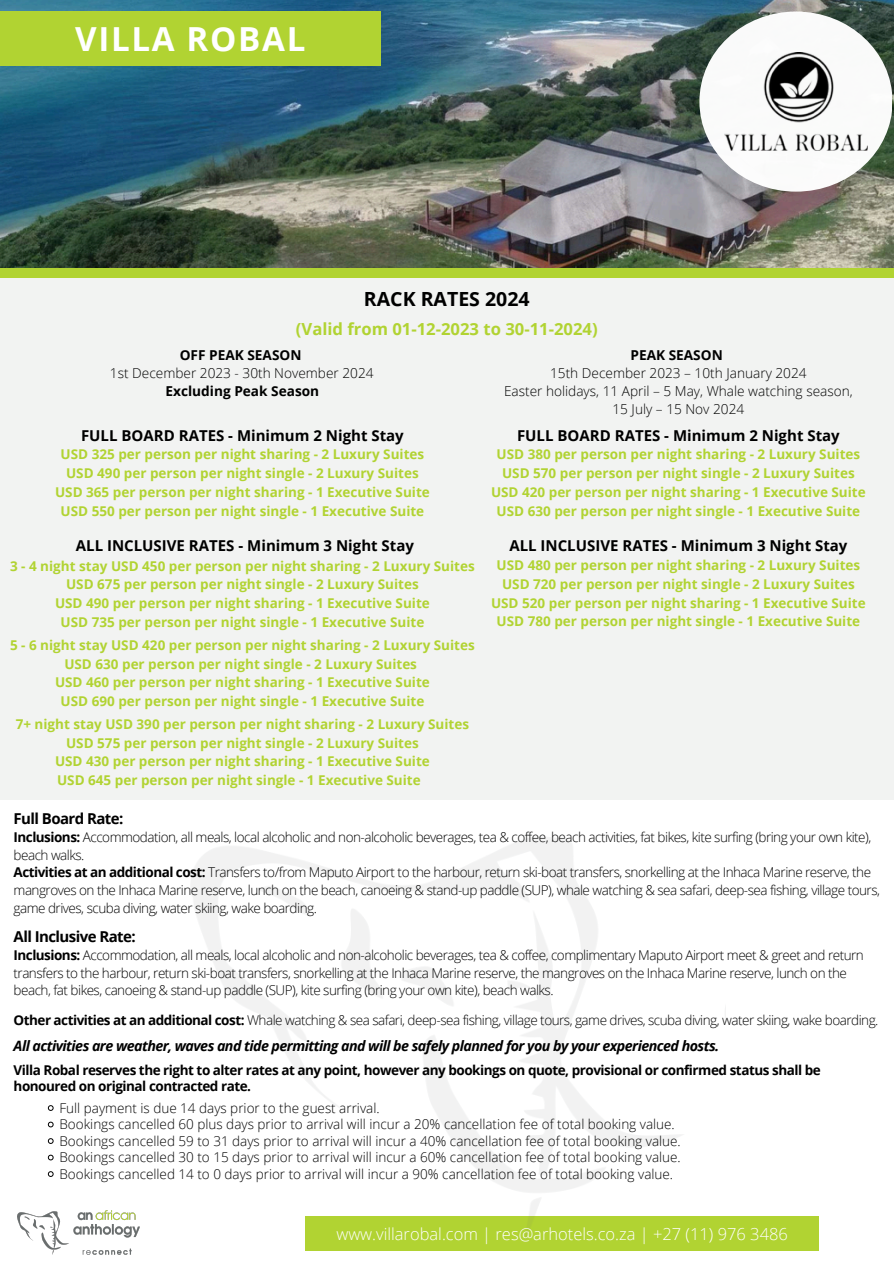
<style>
.page{position:relative;width:894px;height:1264px;background:#fff}
.page>*{position:absolute;margin:0;border:0;box-sizing:border-box;transform-origin:0 0}
.t1{font:700 33.15px "Open Sans";letter-spacing:.05em;color:#fff}
.t2{font:700 19.5px "Open Sans";color:#000}
.t3{font:700 16.65px "Open Sans";color:#b1d332}
.t4{font:300 16.5px "Open Sans";color:#fff}
.t5{font:700 15px "Open Sans";color:#000}
.t6{font:700 15px "Open Sans";letter-spacing:-.04em;color:#000}
.t7{font:italic 700 14.25px "Open Sans";letter-spacing:-.04em;color:#000}
.t8{font:300 13.65px "Open Sans";color:#000}
.t9{font:700 13.65px "Open Sans";color:#000}
.t10{font:700 13.5px/18.8px "Open Sans";color:#b1d332;text-align:center}
.t11{font:300 13.5px/17.7px "Open Sans";letter-spacing:-.035em;color:#000}
.t12{font:300 13.5px "Open Sans";color:#000}
.t13{font:700 13.5px/15.8px "Open Sans";letter-spacing:-.035em;color:#000}
.s1{font-weight:700}
</style>
<div class="page">
<div style="left:0;top:278px;width:893px;height:522px;background:#f2f3f2"></div>
<img style="left:0;top:0;width:893px;height:268px">
<div style="left:0;top:269px;width:893px;height:9px;background:#b1d332"></div>
<div style="left:0;top:12px;width:380px;height:54px;background:#b1d332"></div>
<img style="left:18px;top:1210px;width:121px;height:43px">
<div style="left:305px;top:1216px;width:513px;height:35px;background:#b1d332"></div>
<svg style="left:48px;top:1105px;width:5px;height:5px"></svg>
<svg style="left:48px;top:1121px;width:5px;height:6px"></svg>
<svg style="left:48px;top:1138px;width:5px;height:5px"></svg>
<svg style="left:48px;top:1154px;width:5px;height:6px"></svg>
<svg style="left:48px;top:1171px;width:5px;height:5px"></svg>
<div style="left:699px;top:12px;width:193px;height:180px;background:#fff;border-radius:50%"></div>
<img style="left:724px;top:53px;width:143px;height:98px">
<p class="t1" style="left:75px;top:16px;width:232px">VILLA ROBAL</p>
<h3 class="t2" style="left:364px;top:285px;width:167px">RACK RATES 2024</h3>
<h2 class="t3" style="left:296px;top:317px;width:303px">(Valid from 01-12-2023 to 30-11-2024)</h2>
<p class="t9" style="left:180px;top:345px;width:123px">OFF PEAK SEASON</p>
<p class="t8" style="left:110px;top:363px;width:265px">1st December 2023 - 30th November 2024</p>
<p class="t9" style="left:165px;top:381px;width:155px">Excluding Peak Season</p>
<h5 class="t5" style="left:81px;top:424px;width:324px">FULL BOARD RATES - Minimum 2 Night Stay</h5>
<h5 class="t10" style="left:55px;top:444px;width:376px">USD 325 per person per night sharing - 2 Luxury Suites USD 490 per person per night single - 2 Luxury Suites USD 365 per person per night sharing - 1 Executive Suite USD 550 per person per night single - 1 Executive Suite</h5>
<p class="t9" style="left:630px;top:345px;width:94px">PEAK SEASON</p>
<p class="t8" style="left:550px;top:363px;width:258px">15th December 2023 – 10th January 2024</p>
<p class="t8" style="left:504px;top:381px;width:350px">Easter holidays, 11 April – 5 May, Whale watching season,</p>
<p class="t8" style="left:612px;top:399px;width:133px">15 July – 15 Nov 2024</p>
<h5 class="t5" style="left:517px;top:424px;width:324px">FULL BOARD RATES - Minimum 2 Night Stay</h5>
<h5 class="t10" style="left:491px;top:444px;width:376px">USD 380 per person per night sharing - 2 Luxury Suites USD 570 per person per night single - 2 Luxury Suites USD 420 per person per night sharing - 1 Executive Suite USD 630 per person per night single - 1 Executive Suite</h5>
<h5 class="t5" style="left:509px;top:535px;width:339px">ALL INCLUSIVE RATES - Minimum 3 Night Stay</h5>
<h5 class="t10" style="left:491px;top:555px;width:376px">USD 480 per person per night sharing - 2 Luxury Suites USD 720 per person per night single - 2 Luxury Suites USD 520 per person per night sharing - 1 Executive Suite USD 780 per person per night single - 1 Executive Suite</h5>
<h5 class="t5" style="left:76px;top:535px;width:339px">ALL INCLUSIVE RATES - Minimum 3 Night Stay</h5>
<h5 class="t10" style="left:10px;top:556px;width:466px">3 - 4 night stay USD 450 per person per night sharing - 2 Luxury Suites USD 675 per person per night single - 2 Luxury Suites<br>USD 490 per person per night sharing - 1 Executive Suite<br>USD 735 per person per night single - 1 Executive Suite</h5>
<h5 class="t10" style="left:10px;top:635px;width:466px">5 - 6 night stay USD 420 per person per night sharing - 2 Luxury Suites USD 630 per person per night single - 2 Luxury Suites<br>USD 460 per person per night sharing - 1 Executive Suite<br>USD 690 per person per night single - 1 Executive Suite</h5>
<h5 class="t10" style="left:16px;top:714px;width:455px">7+ night stay USD 390 per person per night sharing - 2 Luxury Suites USD 575 per person per night single - 2 Luxury Suites<br>USD 430 per person per night sharing - 1 Executive Suite<br>USD 645 per person per night single - 1 Executive Suite</h5>
<p class="t6" style="left:14px;top:807px;width:111px">Full Board Rate:</p>
<p class="t11" style="left:14px;top:827px;width:858px"><span class="s1">Inclusions:</span> Accommodation, all meals, local alcoholic and non-alcoholic beverages, tea &amp; coffee, beach activities, fat bikes, kite surfing (bring your own kite), beach walks.</p>
<p class="t11" style="left:14px;top:863px;width:867px"><span class="s1">Activities at an additional cost:</span> Transfers to/from Maputo Airport to the harbour, return ski-boat transfers, snorkelling at the Inhaca Marine reserve, the mangroves on the Inhaca Marine reserve, lunch on the beach, canoeing &amp; stand-up paddle (SUP), whale watching &amp; sea safari, deep-sea fishing, village tours, game drives, scuba diving, water skiing, wake boarding.</p>
<p class="t6" style="left:14px;top:925px;width:124px">All Inclusive Rate:</p>
<p class="t11" style="left:14px;top:945px;width:851px"><span class="s1">Inclusions:</span> Accommodation, all meals, local alcoholic and non-alcoholic beverages, tea &amp; coffee, complimentary Maputo Airport meet &amp; greet and return transfers to the harbour, return ski-boat transfers, snorkelling at the Inhaca Marine reserve, the mangroves on the Inhaca Marine reserve, lunch on the beach, fat bikes, canoeing &amp; stand-up paddle (SUP), kite surfing (bring your own kite), beach walks.</p>
<p class="t11" style="left:14px;top:1010px;width:866px"><span class="s1">Other activities at an additional cost:</span> Whale watching &amp; sea safari, deep-sea fishing, village tours, game drives, scuba diving, water skiing, wake boarding.</p>
<h5 class="t7" style="left:14px;top:1035px;width:707px">All activities are weather, waves and tide permitting and will be safely planned for you by your experienced hosts.</h5>
<h5 class="t13" style="left:14px;top:1062px;width:808px">Villa Robal reserves the right to alter rates at any point, however any bookings on quote, provisional or confirmed status shall be honoured on original contracted rate.</h5>
<p class="t12" style="left:59px;top:1098px;width:321px">Full payment is due 14 days prior to the guest arrival.</p>
<p class="t12" style="left:59px;top:1114px;width:616px">Bookings cancelled 60 plus days prior to arrival will incur a 20% cancellation fee of total booking value.</p>
<p class="t12" style="left:59px;top:1131px;width:622px">Bookings cancelled 59 to 31 days prior to arrival will incur a 40% cancellation fee of total booking value.</p>
<p class="t12" style="left:59px;top:1147px;width:622px">Bookings cancelled 30 to 15 days prior to arrival will incur a 60% cancellation fee of total booking value.</p>
<p class="t12" style="left:59px;top:1164px;width:615px">Bookings cancelled 14 to 0 days prior to arrival will incur a 90% cancellation fee of total booking value.</p>
<p class="t4" style="left:336px;top:1221px;width:453px">www.villarobal.com | res@arhotels.co.za | +27 (11) 976 3486</p>
</div>
